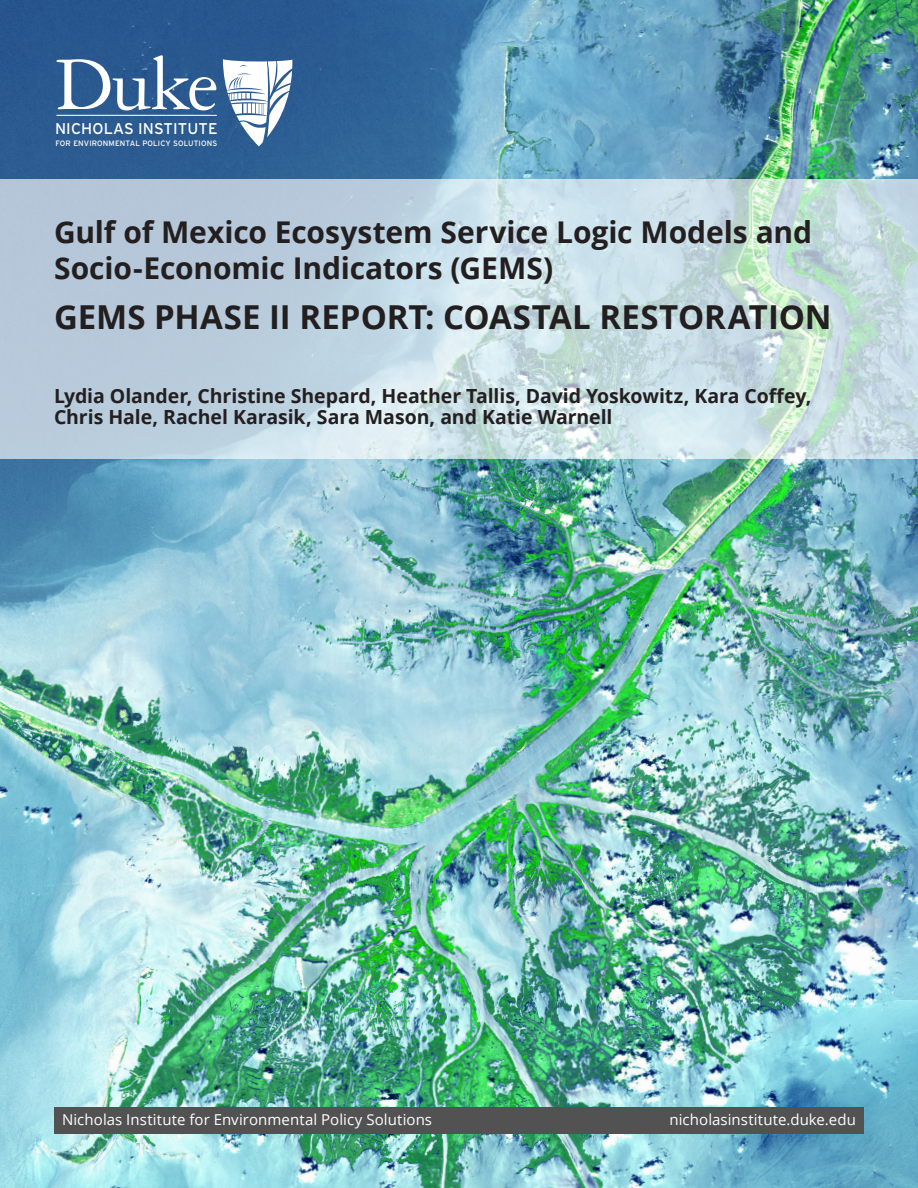
<style>
.page{position:relative;width:918px;height:1188px;background:#fff}
.page>*{position:absolute;margin:0;border:0;box-sizing:border-box;transform-origin:0 0}
.Report_Cover_Title{font:700 33px "Open Sans";color:#231f20}
.Report_Cover_Title-2{font:700 30px/36px "Open Sans";letter-spacing:-.005em;color:#231f20}
.Report_Cover_Authors{font:700 19.5px/21px "Open Sans";letter-spacing:-.005em;color:#231f20}
.t1{font:15.6px "Interstate";letter-spacing:.005em;color:#fff}
.URL{font:15px "Open Sans";letter-spacing:.005em;color:#fff}
.t2{font:7.8px "Interstate";letter-spacing:.015em;color:#fff}
</style>
<div class="page">
<img style="left:0;top:0;width:918px;height:1188px">
<svg style="left:0;top:179px;width:918px;height:280px;background:#c3d8e0"></svg>
<hr style="left:56px;top:115px;width:161px;height:1px;background:#fff">
<svg style="left:56px;top:55px;width:160px;height:55px"></svg>
<svg style="left:223px;top:59px;width:69px;height:87px"></svg>
<div style="left:54px;top:1107px;width:810px;height:27px;background:#525252"></div>
<p class="t1" style="left:55px;top:120px;width:164px">NICHOLAS INSTITUTE</p>
<p class="t2" style="left:56px;top:139px;width:163px">FOR ENVIRONMENTAL POLICY SOLUTIONS</p>
<p class="Report_Cover_Title-2" style="left:54px;top:213px;width:760px">Gulf of Mexico Ecosystem Service Logic Models and<br>Socio-Economic Indicators (GEMS)</p>
<p class="Report_Cover_Title" style="left:54px;top:293px;width:779px">GEMS PHASE II REPORT: COASTAL RESTORATION</p>
<p class="Report_Cover_Authors" style="left:54px;top:385px;width:759px">Lydia Olander, Christine Shepard, Heather Tallis, David Yoskowitz, Kara Coffey,<br>Chris Hale, Rachel Karasik, Sara Mason, and Katie Warnell</p>
<p class="URL" style="left:62px;top:1110px;width:372px">Nicholas Institute for Environmental Policy Solutions</p>
<p class="URL" style="left:670px;top:1110px;width:188px">nicholasinstitute.duke.edu</p>
</div>
